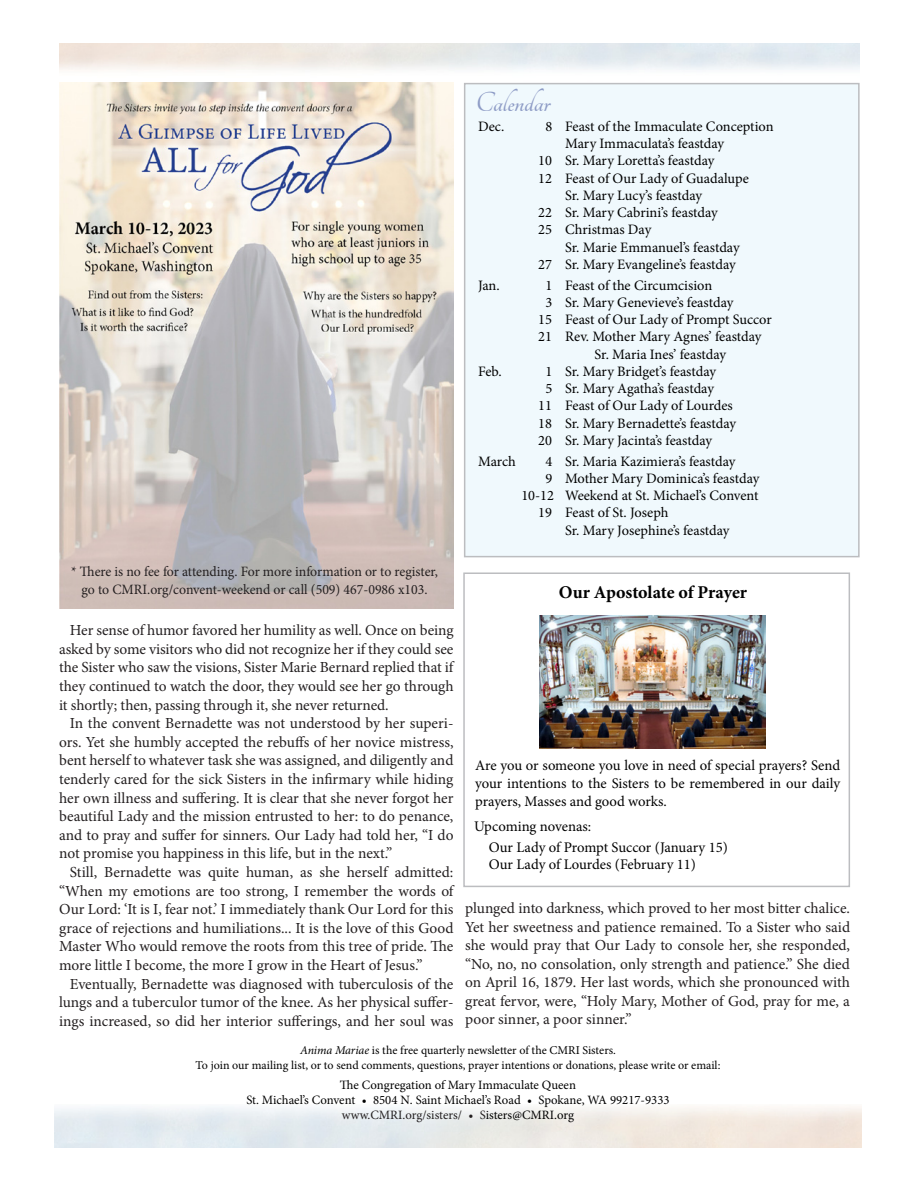
<style>
.page{position:relative;width:918px;height:1188px;background:#fff}
.page>*{position:absolute;margin:0;border:0;box-sizing:border-box;transform-origin:0 0}
.t1{font:700 30px "Tangerine";color:#8e9cc6}
.t2{font:700 18px "Minion Pro";letter-spacing:-.005em;color:#000}
.t3{font:15.3px/18.6px "Minion Pro";letter-spacing:-.005em;color:#231f20;text-align:justify}
.t4{font:14.7px/17.7px "Minion Pro";letter-spacing:-.005em;color:#000;text-align:justify}
.t5{font:14.4px "Minion Pro";letter-spacing:-.005em;color:#000}
.t6{font:14.25px "Minion Pro";letter-spacing:-.005em;color:#231f20}
.t7{font:12.75px "Minion Pro";color:#000}
.t8{font:12.75px "Minion Pro";letter-spacing:-.005em;color:#231f20}
.t9{font:12px "Minion Pro";letter-spacing:-.005em;color:#000}
.s1{font-style:italic}
.s2{color:#000}
</style>
<div class="page">
<div style="left:463px;top:572px;width:387px;height:315px;border:2px solid #bcbdc0"></div>
<img style="left:540px;top:616px;width:226px;height:132px">
<div style="left:464px;top:83px;width:396px;height:474px;background:#f0f9fd;border:2px solid #bcbdc0"></div>
<img style="left:59px;top:83px;width:395px;height:526px">
<p class="t1" style="left:476px;top:88px;width:76px">Calendar</p>
<p class="t5" style="left:478px;top:117px;width:28px">Dec.</p>
<p class="t5" style="left:545px;top:117px;width:230px">8 Feast of the Immaculate Conception</p>
<p class="t5" style="left:565px;top:134px;width:161px">Mary Immaculata’s feastday</p>
<p class="t5" style="left:538px;top:151px;width:178px">10 Sr. Mary Loretta’s feastday</p>
<p class="t5" style="left:538px;top:168px;width:212px">12 Feast of Our Lady of Guadalupe</p>
<p class="t5" style="left:565px;top:186px;width:139px">Sr. Mary Lucy’s feastday</p>
<p class="t5" style="left:538px;top:203px;width:181px">22 Sr. Mary Cabrini’s feastday</p>
<p class="t5" style="left:538px;top:220px;width:115px">25 Christmas Day</p>
<p class="t5" style="left:565px;top:237px;width:176px">Sr. Marie Emmanuel’s feastday</p>
<p class="t5" style="left:538px;top:255px;width:199px">27 Sr. Mary Evangeline’s feastday</p>
<p class="t5" style="left:478px;top:275px;width:23px">Jan.</p>
<p class="t5" style="left:545px;top:275px;width:168px">1 Feast of the Circumcision</p>
<p class="t5" style="left:545px;top:293px;width:190px">3 Sr. Mary Genevieve’s feastday</p>
<p class="t5" style="left:538px;top:310px;width:235px">15 Feast of Our Lady of Prompt Succor</p>
<p class="t5" style="left:538px;top:327px;width:225px">21 Rev. Mother Mary Agnes’ feastday</p>
<p class="t5" style="left:595px;top:344px;width:133px">Sr. Maria Ines’ feastday</p>
<p class="t5" style="left:478px;top:362px;width:25px">Feb.</p>
<p class="t5" style="left:545px;top:362px;width:172px">1 Sr. Mary Bridget’s feastday</p>
<p class="t5" style="left:545px;top:379px;width:170px">5 Sr. Mary Agatha’s feastday</p>
<p class="t5" style="left:538px;top:396px;width:196px">11 Feast of Our Lady of Lourdes</p>
<p class="t5" style="left:538px;top:414px;width:200px">18 Sr. Mary Bernadette’s feastday</p>
<p class="t5" style="left:538px;top:431px;width:175px">20 Sr. Mary Jacinta’s feastday</p>
<p class="t5" style="left:478px;top:451px;width:39px">March</p>
<p class="t5" style="left:545px;top:451px;width:192px">4 Sr. Maria Kazimiera’s feastday</p>
<p class="t5" style="left:545px;top:469px;width:216px">9 Mother Mary Dominica’s feastday</p>
<p class="t5" style="left:521px;top:486px;width:239px">10-12 Weekend at St. Michael’s Convent</p>
<p class="t5" style="left:538px;top:503px;width:132px">19 Feast of St. Joseph</p>
<p class="t5" style="left:565px;top:520px;width:166px">Sr. Mary Josephine’s feastday</p>
<p class="t6" style="left:71px;top:562px;width:368px">* There is no fee for attending. For more information or to register,</p>
<p class="t6" style="left:82px;top:580px;width:348px">go to CMRI.org/convent-weekend or call (509) 467-0986 x103.</p>
<p class="t3" style="left:59px;top:621px;width:396px;text-indent:11px">Her sense of humor favored her humility as well. Once on being asked by some visitors who did not recognize her if they could see the Sister who saw the visions, Sister Marie Bernard replied that if they continued to watch the door, they would see her go through it shortly; then, passing through it, she never returned.</p>
<p class="t3" style="left:59px;top:714px;width:396px;text-indent:11px">In the convent Bernadette was not understood by her superi&shy;ors. Yet she humbly accepted the rebuffs of her novice mistress, bent herself to whatever task she was assigned, and diligently and tenderly cared for the sick Sisters in the infirmary while hiding her own illness and suffering. It is clear that she never forgot her beautiful Lady and the mission entrusted to her: to do penance, and to pray and suffer for sinners. Our Lady had told her, “I do not promise you happiness in this life, but in the next.”</p>
<p class="t3" style="left:59px;top:863px;width:396px;text-indent:11px">Still, Bernadette was quite human, as she herself admitted: “When my emotions are too strong, I remember the words of Our Lord: ‘It is I, fear not.’ I immediately thank Our Lord for this grace of rejections and humiliations... It is the love of this Good Master Who would remove the roots from this tree of pride. The more little I become, the more I grow in the Heart of Jesus.”</p>
<p class="t3" style="left:59px;top:974px;width:396px;text-indent:11px">Eventually, Bernadette was diagnosed with tuberculosis of the lungs and a tuberculor tumor of the knee. As her physical suffer&shy;ings increased, so did her interior sufferings, and her soul was</p>
<p class="t2" style="left:559px;top:580px;width:190px">Our Apostolate of Prayer</p>
<p class="t4" style="left:475px;top:757px;width:367px">Are you or someone you love in need of special prayers? Send your intentions to the Sisters to be remembered in our daily prayers, Masses and good works.</p>
<p class="t4" style="left:474px;top:818px;width:119px">Upcoming novenas:</p>
<p class="t4" style="left:489px;top:838px;width:241px">Our Lady of Prompt Succor (January 15)</p>
<p class="t4" style="left:489px;top:856px;width:209px">Our Lady of Lourdes (February 11)</p>
<p class="t3" style="left:465px;top:899px;width:386px">plunged into darkness, which proved to her most bitter chalice.<br>Yet her sweetness and patience remained. To a Sister who said she would pray that Our Lady to console her, she responded, “No, no, no consolation, only strength and patience.” She died on April 16, 1879. Her last words, which she pronounced with great fervor, were, “Holy Mary, Mother of God, pray for me, a poor sinner, a poor sinner.”</p>
<p class="t9" style="left:300px;top:1042px;width:317px"><span class="s1">Anima Mariae</span> is the free quarterly newsletter of the CMRI Sisters.</p>
<p class="t9" style="left:196px;top:1057px;width:526px">To join our mailing list, or to send comments, questions, prayer intentions or donations, please write or email:</p>
<p class="t7" style="left:340px;top:1076px;width:238px">The Congregation of Mary Immaculate Queen</p>
<p class="t7" style="left:246px;top:1091px;width:425px">St. Michael’s Convent • 8504 N. Saint Michael’s Road • Spokane, WA 99217-9333</p>
<p class="t8" style="left:342px;top:1106px;width:234px">www.CMRI.org/sisters/ • S<span class="s2">isters @CMRI.org</span></p>
</div>
